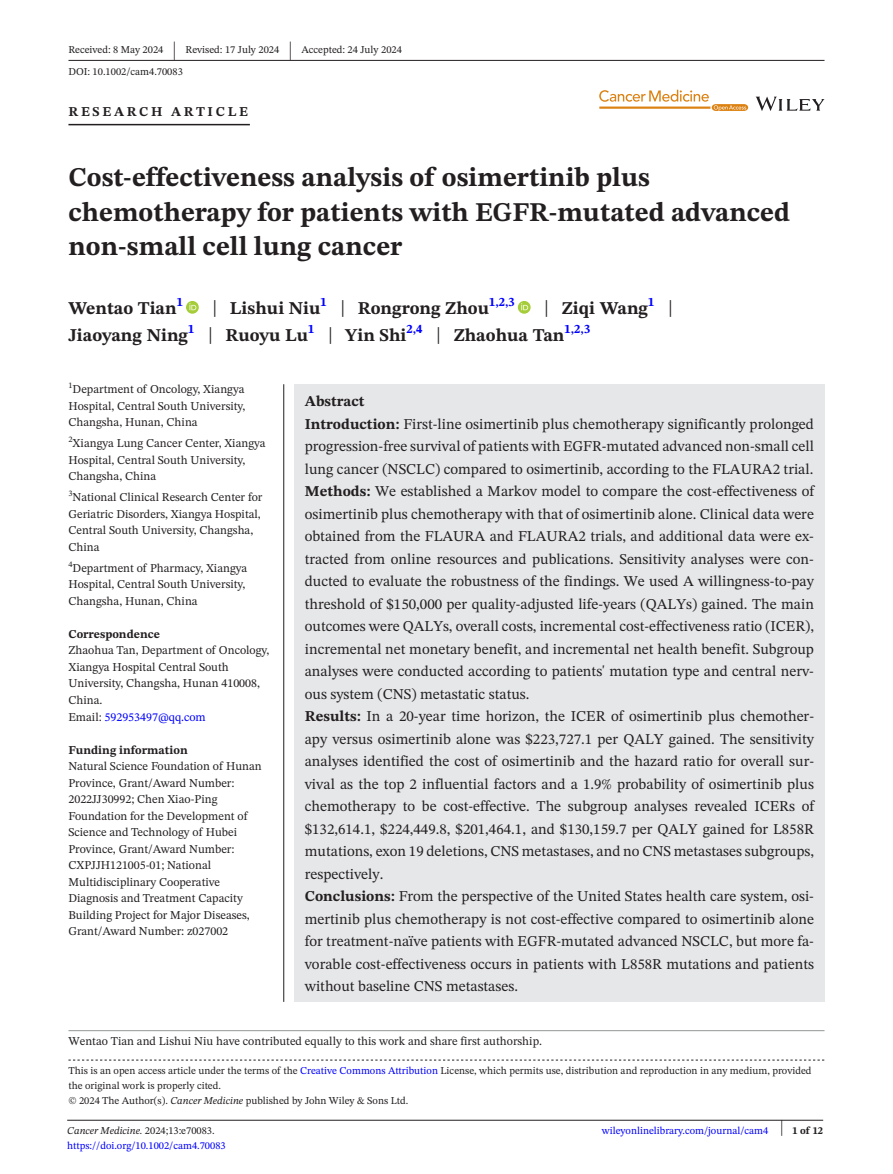
<style>
.page{position:relative;width:893px;height:1174px;background:#fff}
.page>*{position:absolute;margin:0;border:0;box-sizing:border-box;transform-origin:0 0}
.t1{font:700 27px/34.5px "STIX Two Text";color:#231f20}
.t2{font:25.65px "STIX Two Text";color:#231f20;scale:.49 1}
.t3{font:700 18px/27px "STIX Two Text";color:#231f20}
.t4{font:15px/22.5px "STIX Two Text";color:#231f20}
.t5{font:700 13.5px "STIX Two Text";letter-spacing:.2em;color:#231f20}
.t6{font:12px/16.5px "STIX Two Text";color:#231f20}
.t7{font:700 12px "STIX Two Text";color:#231f20}
.t8{font:10.5px/15px "STIX Two Text";color:#231f20}
.t9{font:10.5px "STIX Two Text";color:#00f}
.t10{font:italic 10.5px "STIX Two Text";color:#231f20}
.t11{font:700 10.5px "STIX Two Text";color:#231f20}
.s1{font-weight:400;font-size:23.4px}
.s2{color:#00f}
.s3{font-weight:700}
.s4{font-style:italic}
.s5{font-style:normal}
.s6{font-weight:400;font-size:22.2px}
</style>
<div class="page">
<hr style="left:67px;top:1119px;width:756px;height:1px;background:#231f20">
<svg style="left:756px;top:97px;width:68px;height:14px"></svg>
<svg style="left:599px;top:90px;width:149px;height:21px"></svg>
<hr style="left:68px;top:60px;width:756px;height:1px;background:#231f20">
<hr style="left:68px;top:124px;width:182px;height:1px;background:#231f20">
<svg style="left:186px;top:301px;width:13px;height:13px"></svg>
<svg style="left:189px;top:303px;width:7px;height:7px"></svg>
<svg style="left:518px;top:301px;width:13px;height:13px"></svg>
<svg style="left:521px;top:303px;width:7px;height:7px"></svg>
<svg style="left:68px;top:1059px;width:756px;height:1px"></svg>
<hr style="left:68px;top:1030px;width:756px;height:1px;background:#939598">
<div style="left:294px;top:384px;width:530px;height:618px;background:#e6e7e9"></div>
<hr style="left:283px;top:384px;width:1px;height:618px;background:#231f20">
<p class="t8" style="left:68px;top:42px;width:96px">Received: 8 May 2024</p>
<h2 class="t2" style="left:173px;top:32px;width:8px">|</h2>
<p class="t8" style="left:186px;top:42px;width:95px">Revised: 17 July 2024</p>
<h2 class="t2" style="left:289px;top:32px;width:8px">|</h2>
<p class="t8" style="left:301px;top:42px;width:102px">Accepted: 24 July 2024</p>
<p class="t8" style="left:68px;top:64px;width:116px">DOI: 10.1002/cam4.70083</p>
<p class="t5" style="left:68px;top:101px;width:181px">RESEARCH ARTICLE</p>
<h1 class="t1" style="left:68px;top:161px;width:723px">Cost-effectiveness analysis of osimertinib plus chemotherapy for patients with EGFR-mutated advanced non-small cell lung cancer</h1>
<p class="t3" style="left:68px;top:295px;width:116px">Wentao Tian<sup>1</sup></p>
<p class="t3" style="left:212px;top:295px;width:304px"><span class="s1">|</span> Lishui Niu<sup>1</sup> <span class="s1">|</span> Rongrong Zhou<sup>1,2,3</sup></p>
<p class="t3" style="left:68px;top:295px;width:606px;text-indent:476px"><span class="s1">|</span> Ziqi Wang<sup>1</sup> <span class="s1">|<br></span>Jiaoyang Ning<sup>1</sup> <span class="s1">|</span> Ruoyu Lu<sup>1</sup> <span class="s1">|</span> Yin Shi<sup>2,4</sup> <span class="s1">|</span> Zhaohua Tan<sup>1,2,3</sup></p>
<p class="t6" style="left:68px;top:381px;width:179px;text-align:justify"><sup>1</sup>Department of Oncology, Xiangya Hospital, Central South University, Changsha, Hunan, China</p>
<p class="t6" style="left:68px;top:435px;width:199px"><sup>2</sup>Xiangya Lung Cancer Center, Xiangya<br>Hospital, Central South University,<br>Changsha, China</p>
<p class="t6" style="left:68px;top:489px;width:195px"><sup>3</sup>National Clinical Research Center for<br>Geriatric Disorders, Xiangya Hospital,<br>Central South University, Changsha,<br>China</p>
<p class="t6" style="left:68px;top:559px;width:180px"><sup>4</sup>Department of Pharmacy, Xiangya<br>Hospital, Central South University,<br>Changsha, Hunan, China</p>
<p class="t7" style="left:68px;top:625px;width:93px">Correspondence</p>
<p class="t6" style="left:68px;top:642px;width:202px">Zhaohua Tan, Department of Oncology,<br>Xiangya Hospital Central South<br>University, Changsha, Hunan 410008,<br>China.<br>Email: <span class="s2">592953497@qq.com</span></p>
<p class="t7" style="left:68px;top:741px;width:121px">Funding information</p>
<p class="t6" style="left:68px;top:757px;width:195px">Natural Science Foundation of Hunan<br>Province, Grant/Award Number:<br>2022JJ30992; Chen Xiao-Ping<br>Foundation for the Development of<br>Science and Technology of Hubei<br>Province, Grant/Award Number:<br>CXPJJH121005-01; National<br>Multidisciplinary Cooperative<br>Diagnosis and Treatment Capacity<br>Building Project for Major Diseases,<br>Grant/Award Number: z027002</p>
<p class="t4" style="left:305px;top:390px;width:511px"><span class="s3">Abstract<br>Introduction:</span> First-line osimertinib plus chemotherapy significantly prolonged progression-free survival of patients with EGFR-mutated advanced non-small cell lung cancer (NSCLC) compared to osimertinib, according to the FLAURA2 trial.<br><span class="s3">Methods:</span> We established a Markov model to compare the cost-effectiveness of osimertinib plus chemotherapy with that of osimertinib alone. Clinical data were obtained from the FLAURA and FLAURA2 trials, and additional data were ex&shy;tracted from online resources and publications. Sensitivity analyses were con&shy;ducted to evaluate the robustness of the findings. We used A willingness-to-pay threshold of $150,000 per quality-adjusted life-years (QALYs) gained. The main outcomes were QALYs, overall costs, incremental cost-effectiveness ratio (ICER), incremental net monetary benefit, and incremental net health benefit. Subgroup analyses were conducted according to patients' mutation type and central nerv&shy;ous system (CNS) metastatic status.<br><span class="s3">Results:</span> In a 20-year time horizon, the ICER of osimertinib plus chemother&shy;apy versus osimertinib alone was $223,727.1 per QALY gained. The sensitivity analyses identified the cost of osimertinib and the hazard ratio for overall sur&shy;vival as the top 2 influential factors and a 1.9% probability of osimertinib plus chemotherapy to be cost-effective. The subgroup analyses revealed ICERs of $132,614.1, $224,449.8, $201,464.1, and $130,159.7 per QALY gained for L858R mutations, exon 19 deletions, CNS metastases, and no CNS metastases subgroups, respectively.<br><span class="s3">Conclusions:</span> From the perspective of the United States health care system, osi&shy;mertinib plus chemotherapy is not cost-effective compared to osimertinib alone for treatment-naïve patients with EGFR-mutated advanced NSCLC, but more fa&shy;vorable cost-effectiveness occurs in patients with L858R mutations and patients without baseline CNS metastases.</p>
<p class="t6" style="left:68px;top:1032px;width:475px">Wentao Tian and Lishui Niu have contributed equally to this work and share first authorship.</p>
<p class="t8" style="left:68px;top:1063px;width:745px">This is an open access article under the terms of the <span class="s2">Creative Commons Attribution</span> License, which permits use, distribution and reproduction in any medium, provided the original work is properly cited.<br>© 2024 The Author(s). <span class="s4">Cancer Medicine</span> published by John Wiley &amp; Sons Ltd.</p>
<p class="t10" style="left:67px;top:1123px;width:149px">Cancer Medicine. <span class="s5">2024;13:e70083.</span></p>
<p class="t11" style="left:780px;top:1123px;width:45px"><span class="s6">|</span> 1 of 12</p>
<p class="t9" style="left:67px;top:1138px;width:160px">https://doi.org/10.1002/cam4.70083</p>
<p class="t9" style="left:602px;top:1123px;width:168px">wileyonlinelibrary.com/journal/cam4</p>
</div>
